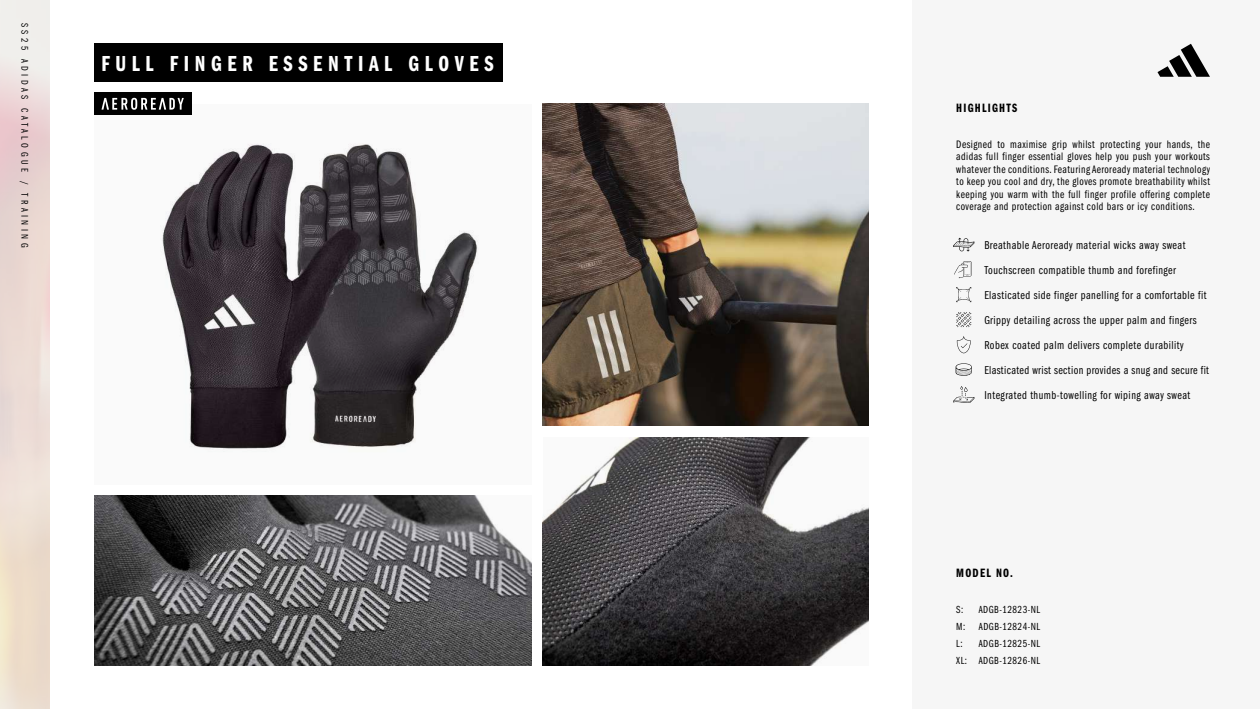
<style>
.page{position:relative;width:1260px;height:709px;background:#fff}
.page>*{position:absolute;margin:0;border:0;box-sizing:border-box;transform-origin:0 0}
.t1{font:22.5px "ITC Franklin Gothic Std Dm Cp";letter-spacing:.25em;color:#fff}
.t2{font:12.5px "ITC Franklin Gothic Std Dm Cp";letter-spacing:.1em;color:#000}
.t3{font:11.88px/25px "ITC Franklin Gothic Std Bk Cp";letter-spacing:.04em;color:#000}
.t4{font:11.25px/12.5px "ITC Franklin Gothic Std Bk Cp";letter-spacing:.04em;color:#000;text-align:justify}
.t5{font:10.62px/16.9px "ITC Franklin Gothic Std Bk Cp";letter-spacing:.05em;color:#000;text-align:right}
.t6{font:10px "ITC Franklin Gothic Std Bk Cp";letter-spacing:.35em;color:#000}
</style>
<div class="page">
<svg style="left:0;top:0;width:50px;height:709px;fill:#ecdcd3"></svg>
<div style="left:912px;top:0;width:348px;height:709px;background:#f6f6f6"></div>
<svg style="left:1158px;top:44px;width:52px;height:33px"></svg>
<div style="left:94px;top:104px;width:438px;height:380px;background:#fafafa"></div>
<img style="left:543px;top:437px;width:325px;height:228px">
<img style="left:543px;top:104px;width:325px;height:322px">
<img style="left:162px;top:105px;width:316px;height:344px">
<img style="left:94px;top:495px;width:438px;height:170px">
<div style="left:94px;top:44px;width:408px;height:38px;background:#000"></div>
<div style="left:94px;top:93px;width:97px;height:22px;background:#000"></div>
<svg style="left:102px;top:98px;width:82px;height:12px"></svg>
<svg style="left:953px;top:238px;width:21px;height:13px"></svg>
<svg style="left:953px;top:386px;width:21px;height:17px"></svg>
<svg style="left:956px;top:287px;width:15px;height:15px"></svg>
<svg style="left:956px;top:312px;width:15px;height:15px"></svg>
<svg style="left:954px;top:261px;width:18px;height:17px"></svg>
<svg style="left:957px;top:336px;width:14px;height:17px"></svg>
<svg style="left:956px;top:363px;width:16px;height:13px"></svg>
<p class="t6" style="left:30px;top:23px;width:226px;rotate:90deg">SS25 ADIDAS CATALOGUE / TRAINING</p>
<h1 class="t1" style="left:102px;top:51px;width:394px">FULL FINGER ESSENTIAL GLOVES</h1>
<p class="t2" style="left:956px;top:101px;width:63px">HIGHLIGHTS</p>
<p class="t4" style="left:956px;top:138px;width:255px">Designed to maximise grip whilst protecting your hands, the adidas full finger essential gloves help you push your workouts whatever the conditions. Featuring Aeroready material technology to keep you cool and dry, the gloves promote breathability whilst keeping you warm with the full finger profile offering complete coverage and protection against cold bars or icy conditions.</p>
<p class="t3" style="left:984px;top:232px;width:226px">Breathable Aeroready material wicks away sweat Touchscreen compatible thumb and forefinger Elasticated side finger panelling for a comfortable fit Grippy detailing across the upper palm and fingers Robex coated palm delivers complete durability Elasticated wrist section provides a snug and secure fit Integrated thumb-towelling for wiping away sweat</p>
<p class="t2" style="left:956px;top:566px;width:58px">MODEL NO.</p>
<p class="t5" style="left:956px;top:601px;width:9px">S:</p>
<p class="t5" style="left:979px;top:601px;width:63px">ADGB-12823-NL</p>
<p class="t5" style="left:956px;top:618px;width:11px">M:</p>
<p class="t5" style="left:979px;top:618px;width:63px">ADGB-12824-NL</p>
<p class="t5" style="left:956px;top:635px;width:8px">L:</p>
<p class="t5" style="left:956px;top:635px;width:85px">ADGB-12825-NL<br>XL: ADGB-12826-NL</p>
</div>
